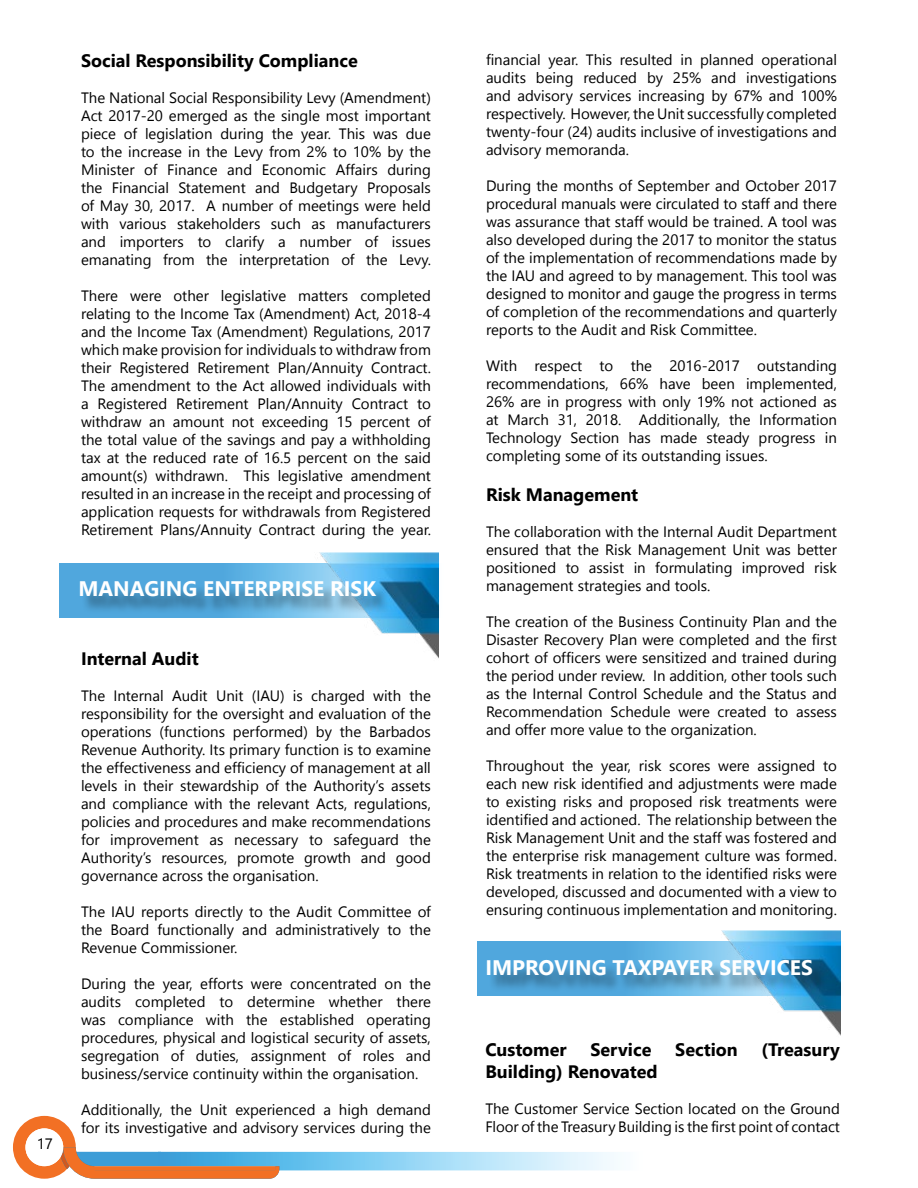
<style>
.page{position:relative;width:918px;height:1188px;background:#fff}
.page>*{position:absolute;margin:0;border:0;box-sizing:border-box;transform-origin:0 0}
.t1{font:700 21px "Nirmala UI";color:#fff}
.t2{font:700 18px "Nirmala UI";color:#000}
.t3{font:15px/18px "Nirmala UI";color:#000;text-align:justify}
</style>
<div class="page">
<svg style="left:13px;top:1116px;width:603px;height:63px"></svg>
<div style="left:25px;top:1128px;width:38px;height:38px;background:#fff;border-radius:50%"></div>
<svg style="left:60px;top:564px;width:254px;height:54px;background:#58ade0"></svg>
<img style="left:314px;top:553px;width:125px;height:106px">
<div style="left:81px;top:584px;width:311px;height:30px;background:#000;opacity:.38"></div>
<svg style="left:477px;top:941px;width:245px;height:54px;background:#5aaee1"></svg>
<img style="left:722px;top:930px;width:119px;height:106px">
<div style="left:488px;top:963px;width:340px;height:30px;background:#000;opacity:.38"></div>
<p class="t3" style="left:37px;top:1134px;width:18px">17</p>
<p class="t2" style="left:81px;top:45px;width:278px">Social Responsibility Compliance</p>
<p class="t3" style="left:81px;top:88px;width:351px">The National Social Responsibility Levy (Amendment)<br>Act 2017-20 emerged as the single most important piece of legislation during the year. This was due to the increase in the Levy from 2% to 10% by the Minister of Finance and Economic Affairs during the Financial Statement and Budgetary Proposals of May 30, 2017. A number of meetings were held with various stakeholders such as manufacturers and importers to clarify a number of issues emanating from the interpretation of the Levy.</p>
<p class="t3" style="left:81px;top:286px;width:351px">There were other legislative matters completed relating to the Income Tax (Amendment) Act, 2018-4 and the Income Tax (Amendment) Regulations, 2017 which make provision for individuals to withdraw from their Registered Retirement Plan/Annuity Contract.<br>The amendment to the Act allowed individuals with a Registered Retirement Plan/Annuity Contract to withdraw an amount not exceeding 15 percent of the total value of the savings and pay a withholding tax at the reduced rate of 16.5 percent on the said amount(s) withdrawn. This legislative amendment resulted in an increase in the receipt and processing of application requests for withdrawals from Registered Retirement Plans/Annuity Contract during the year.</p>
<h1 class="t1" style="left:78px;top:571px;width:299px">MANAGING ENTERPRISE RISK</h1>
<p class="t2" style="left:81px;top:643px;width:119px">Internal Audit</p>
<p class="t3" style="left:81px;top:685px;width:351px">The Internal Audit Unit (IAU) is charged with the responsibility for the oversight and evaluation of the operations (functions performed) by the Barbados Revenue Authority. Its primary function is to examine the effectiveness and efficiency of management at all levels in their stewardship of the Authority’s assets and compliance with the relevant Acts, regulations, policies and procedures and make recommendations for improvement as necessary to safeguard the Authority’s resources, promote growth and good governance across the organisation.</p>
<p class="t3" style="left:81px;top:901px;width:351px">The IAU reports directly to the Audit Committee of the Board functionally and administratively to the Revenue Commissioner.</p>
<p class="t3" style="left:81px;top:973px;width:351px">During the year, efforts were concentrated on the audits completed to determine whether there was compliance with the established operating procedures, physical and logistical security of assets, segregation of duties, assignment of roles and business/service continuity within the organisation.</p>
<p class="t3" style="left:81px;top:1099px;width:351px">Additionally, the Unit experienced a high demand for its investigative and advisory services during the</p>
<p class="t3" style="left:486px;top:50px;width:353px">financial year. This resulted in planned operational audits being reduced by 25% and investigations and advisory services increasing by 67% and 100% respectively. However, the Unit successfully completed twenty-four (24) audits inclusive of investigations and advisory memoranda.</p>
<p class="t3" style="left:486px;top:176px;width:353px">During the months of September and October 2017 procedural manuals were circulated to staff and there was assurance that staff would be trained. A tool was also developed during the 2017 to monitor the status of the implementation of recommendations made by the IAU and agreed to by management. This tool was designed to monitor and gauge the progress in terms of completion of the recommendations and quarterly reports to the Audit and Risk Committee.</p>
<p class="t3" style="left:486px;top:356px;width:353px">With respect to the 2016-2017 outstanding recommendations, 66% have been implemented, 26% are in progress with only 19% not actioned as at March 31, 2018. Additionally, the Information Technology Section has made steady progress in completing some of its outstanding issues.</p>
<p class="t2" style="left:486px;top:479px;width:154px">Risk Management</p>
<p class="t3" style="left:486px;top:521px;width:353px">The collaboration with the Internal Audit Department ensured that the Risk Management Unit was better positioned to assist in formulating improved risk management strategies and tools.</p>
<p class="t3" style="left:486px;top:611px;width:353px">The creation of the Business Continuity Plan and the Disaster Recovery Plan were completed and the first cohort of officers were sensitized and trained during the period under review. In addition, other tools such as the Internal Control Schedule and the Status and Recommendation Schedule were created to assess and offer more value to the organization.</p>
<p class="t3" style="left:486px;top:755px;width:353px">Throughout the year, risk scores were assigned to each new risk identified and adjustments were made to existing risks and proposed risk treatments were identified and actioned. The relationship between the Risk Management Unit and the staff was fostered and the enterprise risk management culture was formed.<br>Risk treatments in relation to the identified risks were developed, discussed and documented with a view to ensuring continuous implementation and monitoring.</p>
<h1 class="t1" style="left:485px;top:950px;width:329px">IMPROVING TAXPAYER SERVICES</h1>
<p class="t2" style="left:485px;top:1034px;width:83px">Customer</p>
<p class="t2" style="left:590px;top:1034px;width:62px">Service</p>
<p class="t2" style="left:675px;top:1034px;width:64px">Section</p>
<p class="t2" style="left:762px;top:1034px;width:80px">(Treasury</p>
<p class="t2" style="left:485px;top:1056px;width:174px">Building) Renovated</p>
<p class="t3" style="left:485px;top:1098px;width:356px">The Customer Service Section located on the Ground<br>Floor of the Treasury Building is the first point of contact</p>
</div>
